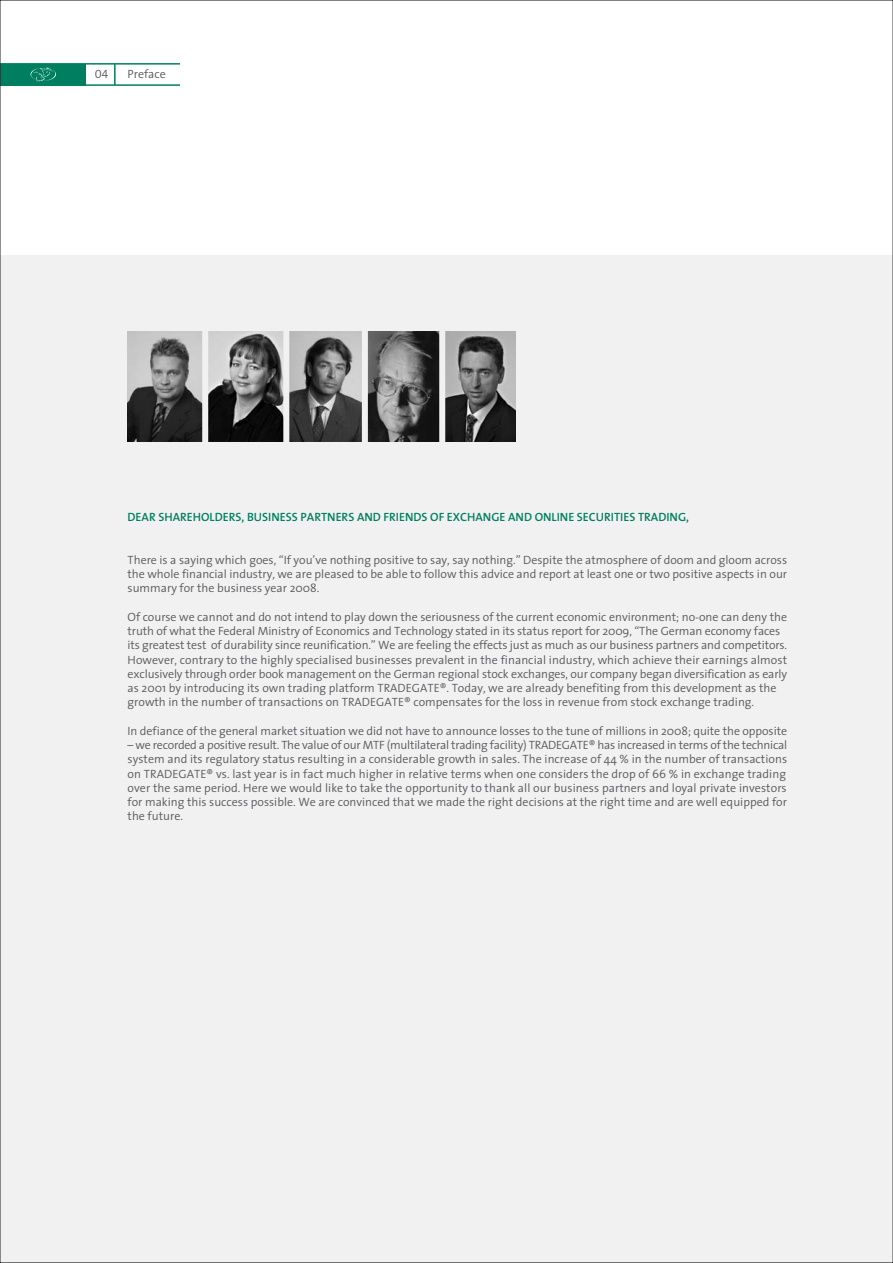
<style>
.page{position:relative;width:893px;height:1263px;background:#fff}
.page>*{position:absolute;margin:0;border:0;box-sizing:border-box;transform-origin:0 0}
.t1{font:300 12px/14.2px "The Sans";letter-spacing:-.005em;color:#58595b;text-align:justify}
.t2{font:600 12px "The Sans";color:#007f60}
.t3{font:12px "The Sans Semi Light Caps";color:#58595b}
</style>
<div class="page">
<div style="left:0;top:255px;width:893px;height:1008px;background:#f1f1f2"></div>
<div style="left:0;top:64px;width:86px;height:21px;background:#007f60"></div>
<hr style="left:114px;top:64px;width:2px;height:21px;background:#007f60">
<svg style="left:31px;top:67px;width:25px;height:15px"></svg>
<hr style="left:0;top:63px;width:180px;height:2px;background:#007f60">
<hr style="left:0;top:84px;width:180px;height:2px;background:#007f60">
<img style="left:128px;top:332px;width:388px;height:110px">
<div style="left:202px;top:328px;width:6px;height:115px;background:#f1f1f2"></div>
<div style="left:283px;top:330px;width:6px;height:115px;background:#f1f1f2"></div>
<div style="left:362px;top:328px;width:6px;height:115px;background:#f1f1f2"></div>
<div style="left:439px;top:329px;width:6px;height:115px;background:#f1f1f2"></div>
<p class="t3" style="left:95px;top:67px;width:15px">04</p>
<p class="t1" style="left:128px;top:68px;width:40px">Preface</p>
<p class="t2" style="left:128px;top:513px;width:563px">DEAR SHAREHOLDERS, BUSINESS PARTNERS AND FRIENDS OF EXCHANGE AND ONLINE SECURITIES TRADING,</p>
<p class="t1" style="left:128px;top:554px;width:661px">There is a saying which goes, “If you’ve nothing positive to say, say nothing.” Despite the atmosphere of doom and gloom across the whole financial industry, we are pleased to be able to follow this advice and report at least one or two positive aspects in our summary for the business year 2008.</p>
<p class="t1" style="left:128px;top:611px;width:661px;text-align:left">Of course we cannot and do not intend to play down the seriousness of the current economic environment; no-one can deny the truth of what the Federal Ministry of Economics and Technology stated in its status report for 2009, “The German economy faces its greatest test of durability since reunification.” We are feeling the effects just as much as our business partners and competitors.<br>However, contrary to the highly specialised businesses prevalent in the financial industry, which achieve their earnings almost exclusively through order book management on the German regional stock exchanges, our company began diversification as early as 2001 by introducing its own trading platform TRADEGATE®. Today, we are already benefiting from this development as the growth in the number of transactions on TRADEGATE® compensates for the loss in revenue from stock exchange trading.</p>
<p class="t1" style="left:128px;top:725px;width:661px">In defiance of the general market situation we did not have to announce losses to the tune of millions in 2008; quite the opposite</p>
<p class="t1" style="left:128px;top:739px;width:661px">– we recorded a positive result. The value of our MTF (multilateral trading facility) TRADEGATE® has increased in terms of the technical system and its regulatory status resulting in a considerable growth in sales. The increase of 44 % in the number of transactions on TRADEGATE® vs. last year is in fact much higher in relative terms when one considers the drop of 66 % in exchange trading over the same period. Here we would like to take the opportunity to thank all our business partners and loyal private investors for making this success possible. We are convinced that we made the right decisions at the right time and are well equipped for the future.</p>
</div>
